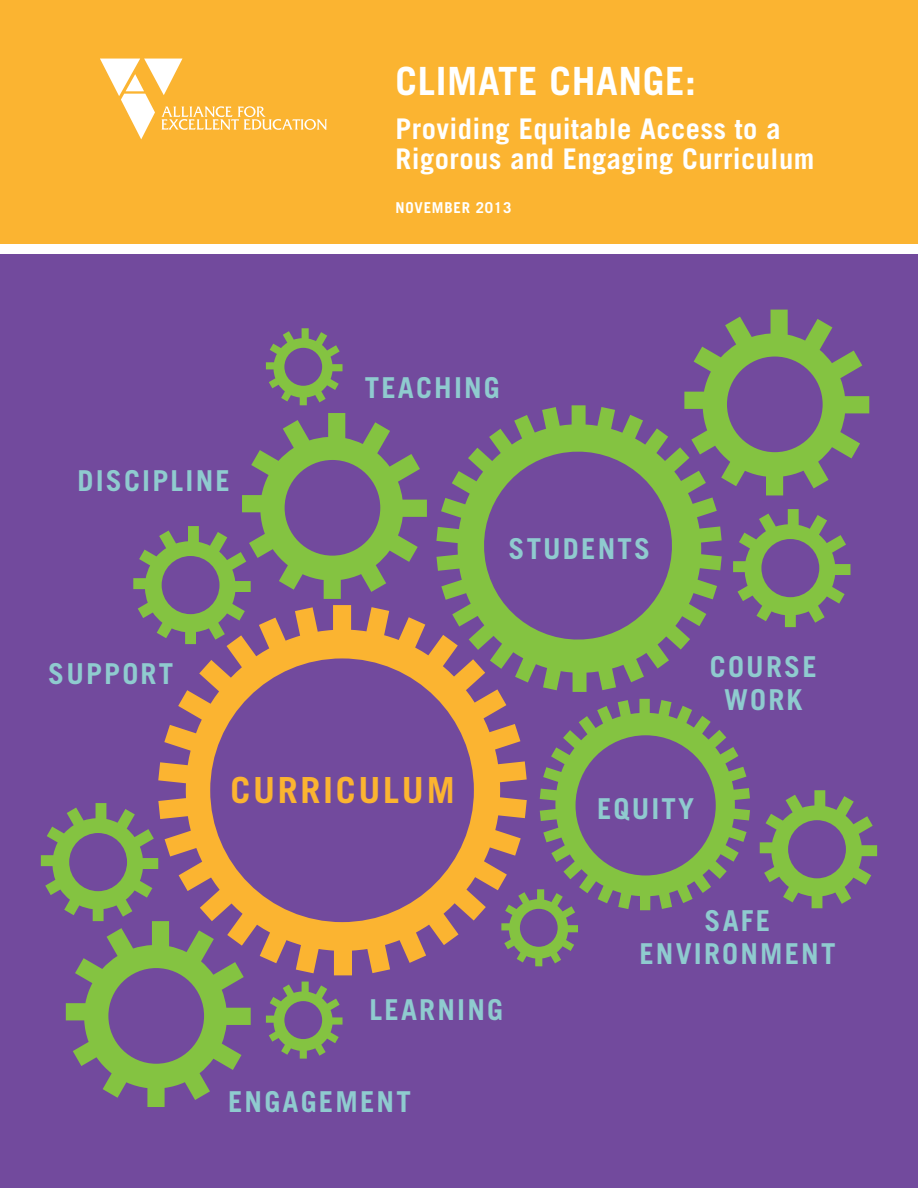
<style>
.page{position:relative;width:918px;height:1188px;background:#fff}
.page>*{position:absolute;margin:0;border:0;box-sizing:border-box;transform-origin:0 0}
.t1{font:700 39px "Trade Gothic";letter-spacing:.015em;color:#fff}
.t2{font:700 36px "Trade Gothic";letter-spacing:.075em;color:#fbb431}
.t3{font:700 28.8px/33px "Trade Gothic";letter-spacing:.075em;color:#8fcbcf;text-align:center}
.t4{font:700 28.5px/30px "Trade Gothic";letter-spacing:.015em;color:#fff}
.t5{font:700 15px "Trade Gothic";letter-spacing:.05em;color:#fff}
</style>
<div class="page">
<div style="left:0;top:254px;width:918px;height:934px;background:#724a9d"></div>
<div style="left:0;top:0;width:918px;height:243px;background:#fbb431"></div>
<svg style="left:100px;top:59px;width:227px;height:80px"></svg>
<svg style="left:540px;top:699px;width:210px;height:211px"></svg>
<svg style="left:733px;top:509px;width:118px;height:118px"></svg>
<svg style="left:760px;top:790px;width:117px;height:118px"></svg>
<svg style="left:266px;top:982px;width:77px;height:77px"></svg>
<svg style="left:266px;top:328px;width:77px;height:77px"></svg>
<svg style="left:527px;top:889px;width:51px;height:77px"></svg>
<svg style="left:684px;top:310px;width:185px;height:185px"></svg>
<svg style="left:41px;top:803px;width:210px;height:304px"></svg>
<svg style="left:133px;top:413px;width:294px;height:221px"></svg>
<svg style="left:158px;top:605px;width:369px;height:370px"></svg>
<svg style="left:436px;top:405px;width:286px;height:287px"></svg>
<h1 class="t1" style="left:396px;top:58px;width:302px">CLIMATE CHANGE:</h1>
<p class="t4" style="left:396px;top:113px;width:420px">Providing Equitable Access to a<br>Rigorous and Engaging Curriculum</p>
<p class="t5" style="left:396px;top:199px;width:117px">NOVEMBER 2013</p>
<p class="t3" style="left:78px;top:464px;width:154px">DISCIPLINE</p>
<p class="t3" style="left:365px;top:371px;width:137px">TEACHING</p>
<p class="t3" style="left:508px;top:532px;width:143px">STUDENTS</p>
<p class="t3" style="left:48px;top:657px;width:127px">SUPPORT</p>
<p class="t2" style="left:230px;top:768px;width:226px">CURRICULUM</p>
<p class="t3" style="left:710px;top:650px;width:108px">COURSE<br>WORK</p>
<p class="t3" style="left:597px;top:792px;width:99px">EQUITY</p>
<p class="t3" style="left:639px;top:904px;width:198px">SAFE<br>ENVIRONMENT</p>
<p class="t3" style="left:370px;top:993px;width:135px">LEARNING</p>
<p class="t3" style="left:228px;top:1085px;width:184px">ENGAGEMENT</p>
</div>
